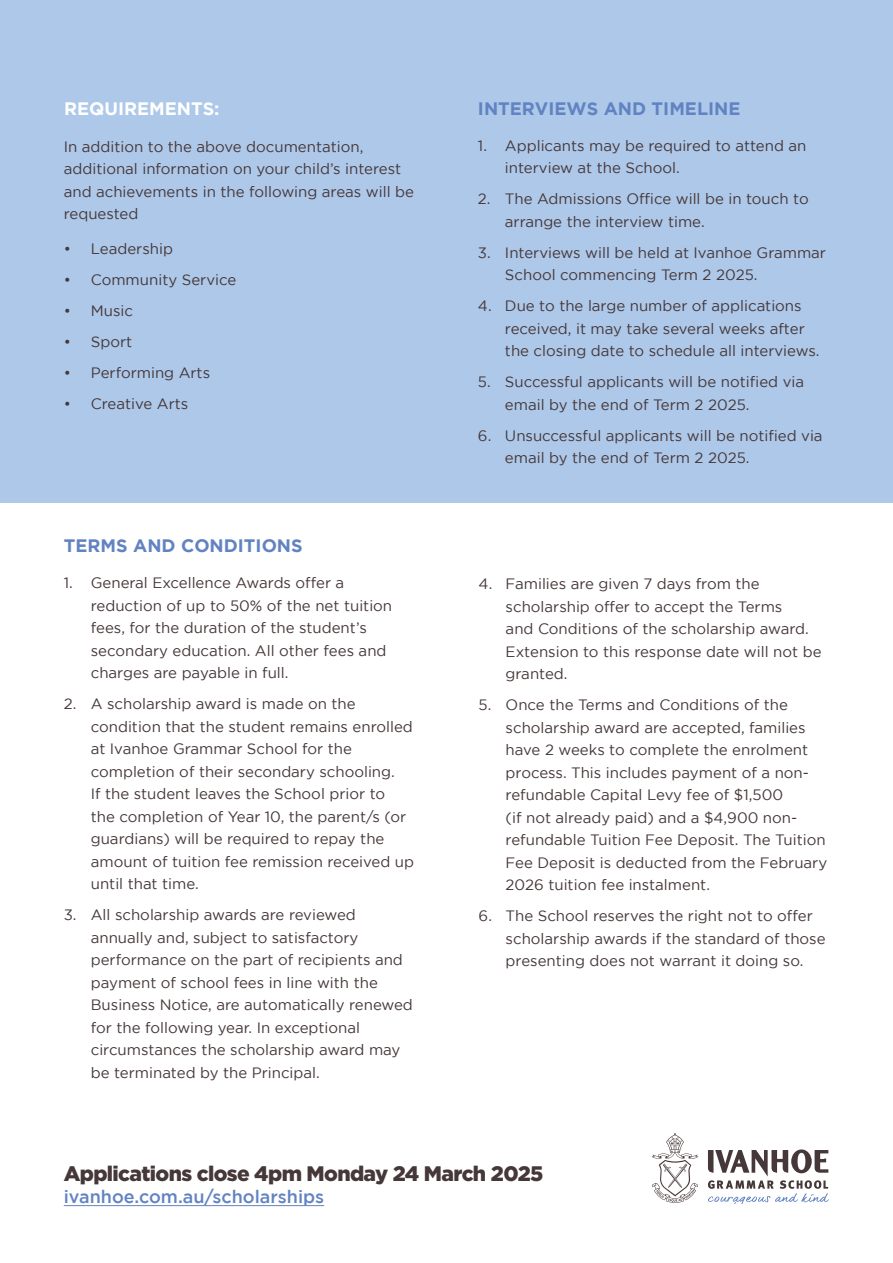
<style>
.page{position:relative;width:893px;height:1263px;background:#fff}
.page>*{position:absolute;margin:0;border:0;box-sizing:border-box;transform-origin:0 0}
.t1{font:900 21px "Gotham";letter-spacing:-.03em;color:#463738}
.t2{font:700 18px "Gotham";color:#6283c2}
.t3{font:500 18px "Gotham";color:#6283c2}
.t4{font:700 18px "Gotham";color:#fff}
.t5{font:15px/22.5px "Gotham";color:#463738}
</style>
<div class="page">
<div style="left:1px;top:0;width:892px;height:502px;background:#adc8e9"></div>
<svg style="left:652px;top:1133px;width:46px;height:70px"></svg>
<svg style="left:708px;top:1149px;width:121px;height:55px"></svg>
<hr style="left:64px;top:1205px;width:260px;height:1px;background:#6283c2">
<p class="t4" style="left:64px;top:98px;width:157px">REQUIREMENTS:</p>
<p class="t5" style="left:64px;top:135px;width:352px">In addition to the above documentation, additional information on your child’s interest and achievements in the following areas will be requested</p>
<p class="t5" style="left:64px;top:237px;width:111px">• Leadership</p>
<p class="t5" style="left:64px;top:268px;width:174px">• Community Service</p>
<p class="t5" style="left:64px;top:299px;width:71px">• Music</p>
<p class="t5" style="left:64px;top:330px;width:70px">• Sport</p>
<p class="t5" style="left:64px;top:361px;width:148px">• Performing Arts</p>
<p class="t5" style="left:64px;top:392px;width:126px">• Creative Arts</p>
<p class="t2" style="left:64px;top:535px;width:240px">TERMS AND CONDITIONS</p>
<p class="t5" style="left:91px;top:572px;width:303px;text-indent:-27px">1. General Excellence Awards offer a reduction of up to 50% of the net tuition fees, for the duration of the student’s secondary education. All other fees and charges are payable in full.</p>
<p class="t5" style="left:91px;top:693px;width:325px;text-indent:-27px">2. A scholarship award is made on the condition that the student remains enrolled at Ivanhoe Grammar School for the completion of their secondary schooling.<br>If the student leaves the School prior to<br>the completion of Year 10, the parent/s (or guardians) will be required to repay the amount of tuition fee remission received up until that time.</p>
<p class="t5" style="left:91px;top:904px;width:324px;text-indent:-27px">3. All scholarship awards are reviewed annually and, subject to satisfactory performance on the part of recipients and payment of school fees in line with the Business Notice, are automatically renewed for the following year. In exceptional circumstances the scholarship award may be terminated by the Principal.</p>
<p class="t2" style="left:478px;top:99px;width:264px">INTERVIEWS AND TIMELINE</p>
<p class="t5" style="left:505px;top:134px;width:303px;text-indent:-27px">1. Applicants may be required to attend an interview at the School.</p>
<p class="t5" style="left:505px;top:187px;width:305px;text-indent:-27px">2. The Admissions Office will be in touch to arrange the interview time.</p>
<p class="t5" style="left:505px;top:241px;width:323px;text-indent:-27px">3. Interviews will be held at Ivanhoe Grammar<br>School commencing Term 2 2025.</p>
<p class="t5" style="left:505px;top:294px;width:316px;text-indent:-27px">4. Due to the large number of applications received, it may take several weeks after the closing date to schedule all interviews.</p>
<p class="t5" style="left:505px;top:370px;width:301px;text-indent:-27px">5. Successful applicants will be notified via email by the end of Term 2 2025.</p>
<p class="t5" style="left:505px;top:424px;width:319px;text-indent:-27px">6. Unsuccessful applicants will be notified via email by the end of Term 2 2025.</p>
<p class="t5" style="left:506px;top:572px;width:317px;text-indent:-27px">4. Families are given 7 days from the scholarship offer to accept the Terms<br>and Conditions of the scholarship award.<br>Extension to this response date will not be granted.</p>
<p class="t5" style="left:506px;top:693px;width:323px;text-indent:-27px">5. Once the Terms and Conditions of the scholarship award are accepted, families have 2 weeks to complete the enrolment process. This includes payment of a non&shy;refundable Capital Levy fee of $1,500<br>(if not already paid) and a $4,900 non&shy;refundable Tuition Fee Deposit. The Tuition Fee Deposit is deducted from the February 2026 tuition fee instalment.</p>
<p class="t5" style="left:506px;top:904px;width:321px;text-indent:-27px">6. The School reserves the right not to offer scholarship awards if the standard of those presenting does not warrant it doing so.</p>
<h1 class="t1" style="left:64px;top:1162px;width:481px">Applications close 4pm Monday 24 March 2025</h1>
<p class="t3" style="left:64px;top:1186px;width:262px">ivanhoe.com.au/scholarships</p>
</div>
